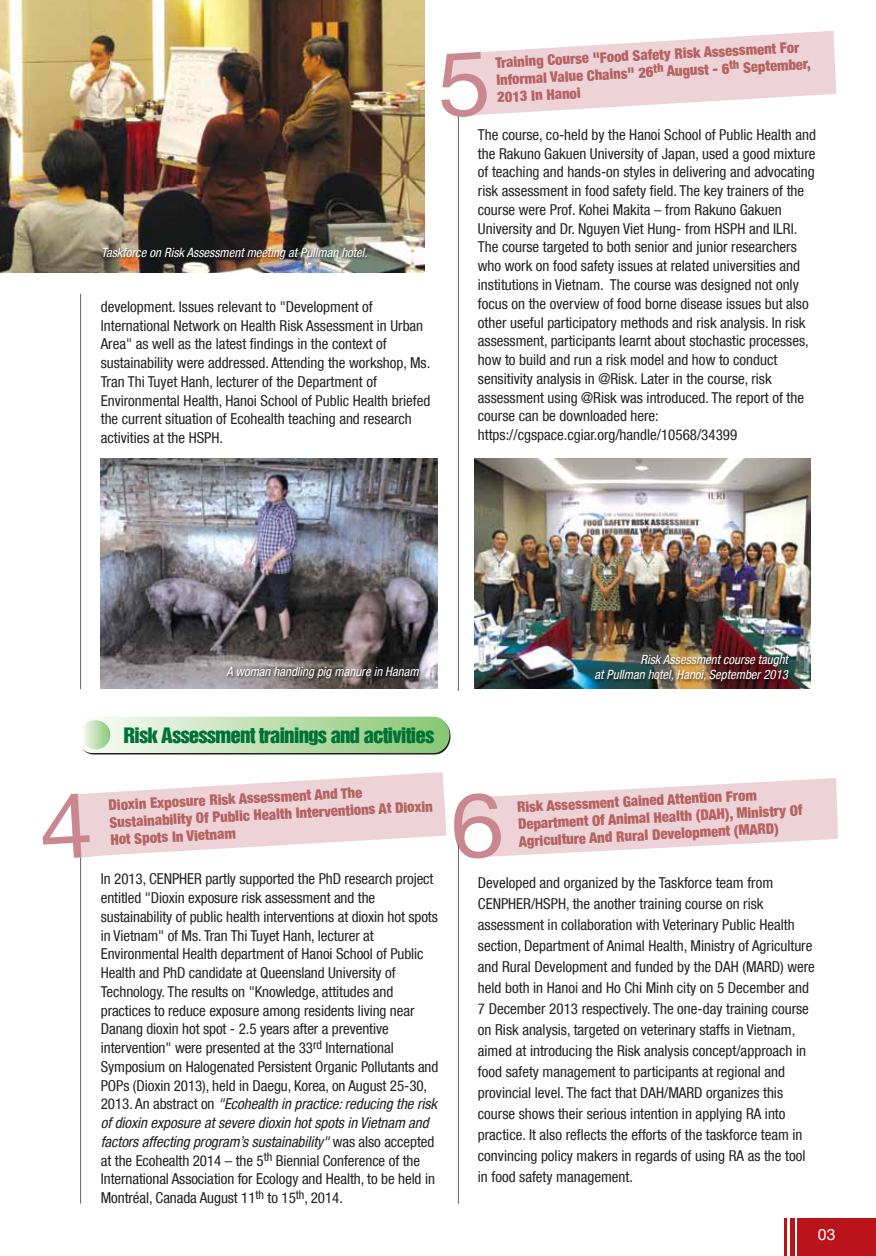
<style>
.page{position:relative;width:876px;height:1256px;background:#fff}
.page>*{position:absolute;margin:0;border:0;box-sizing:border-box;transform-origin:0 0}
.t1{font:19.5px "V Nswitzerland Inserat";letter-spacing:-.045em;color:#007236;scale:1.08 1}
.t2{font:15.75px "Helvetica Vn";color:#fff}
.t3{font:condensed 15px/18.8px "Helvetica Vn";color:#231f20}
.t4{font:900 condensed 14.55px/17.2px "Helvetica Vn";color:#b66260}
.t5{font:italic condensed 12.75px "Helvetica Vn";color:#fff}
.s1{font-style:italic}
</style>
<div class="page">
<div style="left:797px;top:1218px;width:78px;height:38px;background:#ba141a"></div>
<hr style="left:790px;top:1218px;width:4px;height:38px;background:#ba141a">
<hr style="left:784px;top:1218px;width:2px;height:38px;background:#ba141a">
<hr style="left:80px;top:294px;width:1px;height:395px;background:#636466">
<hr style="left:80px;top:853px;width:1px;height:350px;background:#636466">
<hr style="left:458px;top:844px;width:1px;height:359px;background:#636466">
<hr style="left:458px;top:113px;width:1px;height:578px;background:#636466">
<img style="left:0;top:0;width:424px;height:273px">
<img style="left:43px;top:245px;width:330px;height:22px">
<img style="left:101px;top:458px;width:336px;height:230px">
<img style="left:474px;top:458px;width:336px;height:231px">
<svg style="left:80px;top:716px;width:370px;height:38px;background:#bcdaaf"></svg>
<svg style="left:81px;top:720px;width:29px;height:29px"></svg>
<img style="left:573px;top:651px;width:219px;height:35px">
<img style="left:100px;top:664px;width:325px;height:22px">
<svg style="left:457px;top:778px;width:380px;height:81px"></svg>
<svg style="left:446px;top:31px;width:390px;height:87px"></svg>
<svg style="left:70px;top:772px;width:376px;height:87px"></svg>
<p class="t5" style="left:101px;top:244px;width:268px">Taskforce on Risk Assessment meeting at Pullman hotel.</p>
<p class="t3" style="left:101px;top:296px;width:331px">development. Issues relevant to "Development of International Network on Health Risk Assessment in Urban Area" as well as the latest findings in the context of sustainability were addressed. Attending the workshop, Ms.<br>Tran Thi Tuyet Hanh, lecturer of the Department of Environmental Health, Hanoi School of Public Health briefed the current situation of Ecohealth teaching and research activities at the HSPH.</p>
<p class="t4" style="left:495px;top:53px;width:316px;rotate:-3deg">Training Course "Food Safety Risk Assessment For<br>Informal Value Chains" 26<sup>th</sup> August - 6<sup>th</sup> September,</p>
<p class="t4" style="left:496px;top:87px;width:85px;rotate:-3deg">2013 In Hanoi</p>
<p class="t3" style="left:478px;top:124px;width:339px">The course, co-held by the Hanoi School of Public Health and the Rakuno Gakuen University of Japan, used a good mixture of teaching and hands-on styles in delivering and advocating risk assessment in food safety field. The key trainers of the course were Prof. Kohei Makita – from Rakuno Gakuen University and Dr. Nguyen Viet Hung- from HSPH and ILRI.<br>The course targeted to both senior and junior researchers who work on food safety issues at related universities and institutions in Vietnam. The course was designed not only focus on the overview of food borne disease issues but also other useful participatory methods and risk analysis. In risk assessment, participants learnt about stochastic processes, how to build and run a risk model and how to conduct sensitivity analysis in @Risk. Later in the course, risk assessment using @Risk was introduced. The report of the course can be downloaded here: https://cgspace.cgiar.org/handle/10568/34399</p>
<p class="t5" style="left:640px;top:650px;width:149px">Risk Assessment course taught</p>
<p class="t5" style="left:226px;top:663px;width:194px">A woman handling pig manure in Hanam</p>
<p class="t5" style="left:594px;top:665px;width:195px">at Pullman hotel, Hanoi, September 2013</p>
<h1 class="t1" style="left:123px;top:718px;width:289px">Risk Assessment trainings and activities</h1>
<p class="t4" style="left:108px;top:795px;width:325px;rotate:-3deg">Dioxin Exposure Risk Assessment And The<br>Sustainability Of Public Health Interventions At Dioxin</p>
<p class="t4" style="left:110px;top:829px;width:127px;rotate:-3deg">Hot Spots In Vietnam</p>
<p class="t3" style="left:101px;top:868px;width:339px">In 2013, CENPHER partly supported the PhD research project entitled "Dioxin exposure risk assessment and the sustainability of public health interventions at dioxin hot spots in Vietnam" of Ms. Tran Thi Tuyet Hanh, lecturer at Environmental Health department of Hanoi School of Public Health and PhD candidate at Queensland University of Technology. The results on "Knowledge, attitudes and practices to reduce exposure among residents living near Danang dioxin hot spot - 2.5 years after a preventive intervention" were presented at the 33<sup>rd</sup> International Symposium on Halogenated Persistent Organic Pollutants and POPs (Dioxin 2013), held in Daegu, Korea, on August 25-30, 2013. An abstract on <span class="s1">"Ecohealth in practice: reducing the risk of dioxin exposure at severe dioxin hot spots in Vietnam and factors affecting program’s sustainability"</span> was also accepted at the Ecohealth 2014 – the 5<sup>th</sup> Biennial Conference of the International Association for Ecology and Health, to be held in Montréal, Canada August 11<sup>th</sup> to 15<sup>th</sup>, 2014.</p>
<p class="t4" style="left:516px;top:797px;width:286px;rotate:-3deg">Risk Assessment Gained Attention From<br>Department Of Animal Health (DAH), Ministry Of<br>Agriculture And Rural Development (MARD)</p>
<p class="t3" style="left:478px;top:871px;width:338px;line-height:21px">Developed and organized by the Taskforce team from CENPHER/HSPH, the another training course on risk assessment in collaboration with Veterinary Public Health section, Department of Animal Health, Ministry of Agriculture and Rural Development and funded by the DAH (MARD) were held both in Hanoi and Ho Chi Minh city on 5 December and 7 December 2013 respectively. The one-day training course on Risk analysis, targeted on veterinary staffs in Vietnam, aimed at introducing the Risk analysis concept/approach in food safety management to participants at regional and provincial level. The fact that DAH/MARD organizes this course shows their serious intention in applying RA into practice. It also reflects the efforts of the taskforce team in convincing policy makers in regards of using RA as the tool in food safety management.</p>
<p class="t2" style="left:817px;top:1222px;width:19px">03</p>
</div>
